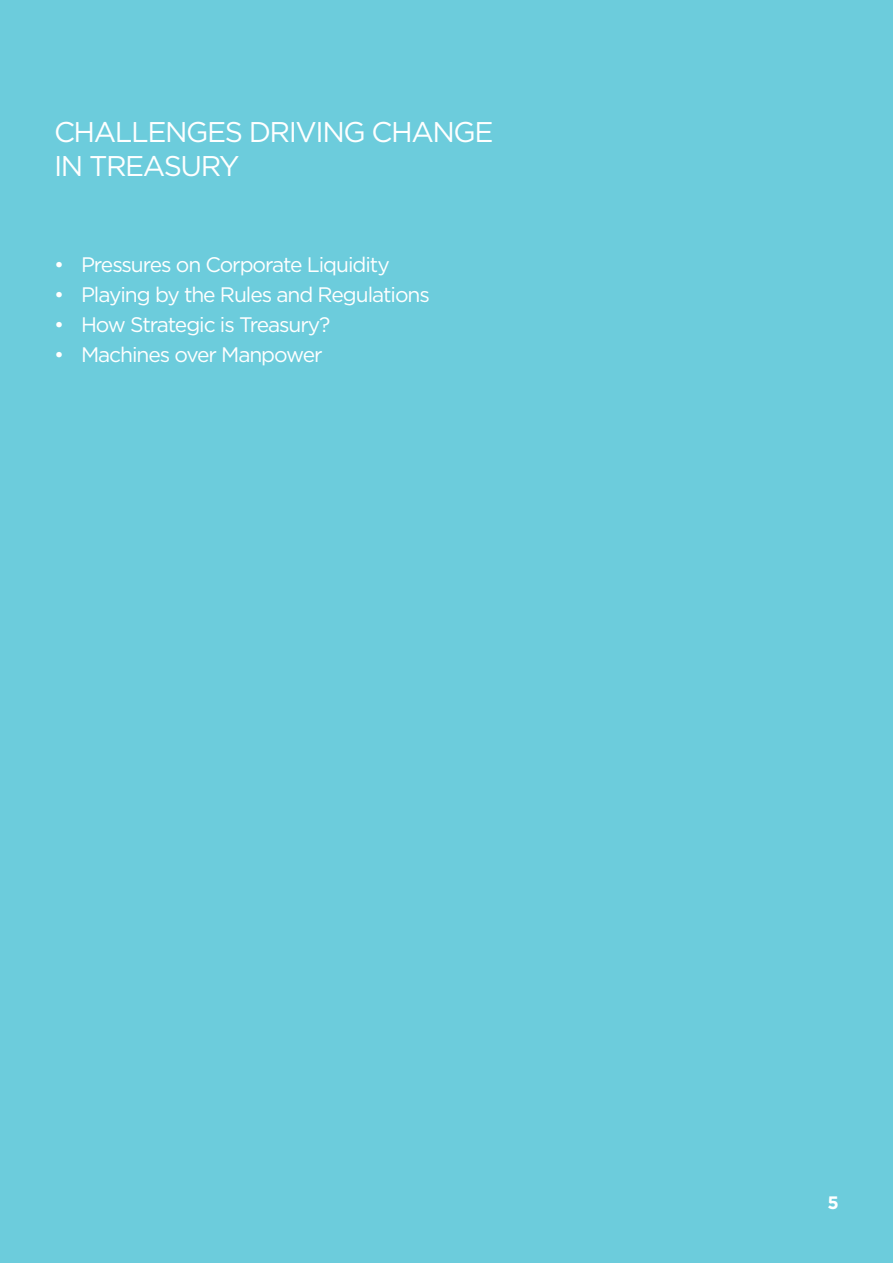
<style>
.page{position:relative;width:893px;height:1263px;background:#6cccdc}
.page>*{position:absolute;margin:0;border:0;box-sizing:border-box;transform-origin:0 0}
.t1{font:28.5px/34.2px "Gotham";letter-spacing:-.05em;color:#fff}
.t2{font:21px "Gotham";letter-spacing:-.05em;color:#fff}
.t3{font:700 18px "Gotham";color:#fff}
</style>
<div class="page">
<p class="t1" style="left:54px;top:114px;width:441px">CHALLENGES DRIVING CHANGE<br>IN TREASURY</p>
<p class="t2" style="left:54px;top:252px;width:337px">• Pressures on Corporate Liquidity</p>
<p class="t2" style="left:54px;top:282px;width:377px">• Playing by the Rules and Regulations</p>
<p class="t2" style="left:54px;top:312px;width:278px">• How Strategic is Treasury?</p>
<p class="t2" style="left:54px;top:342px;width:270px">• Machines over Manpower</p>
<p class="t3" style="left:828px;top:1192px;width:13px">5</p>
</div>
